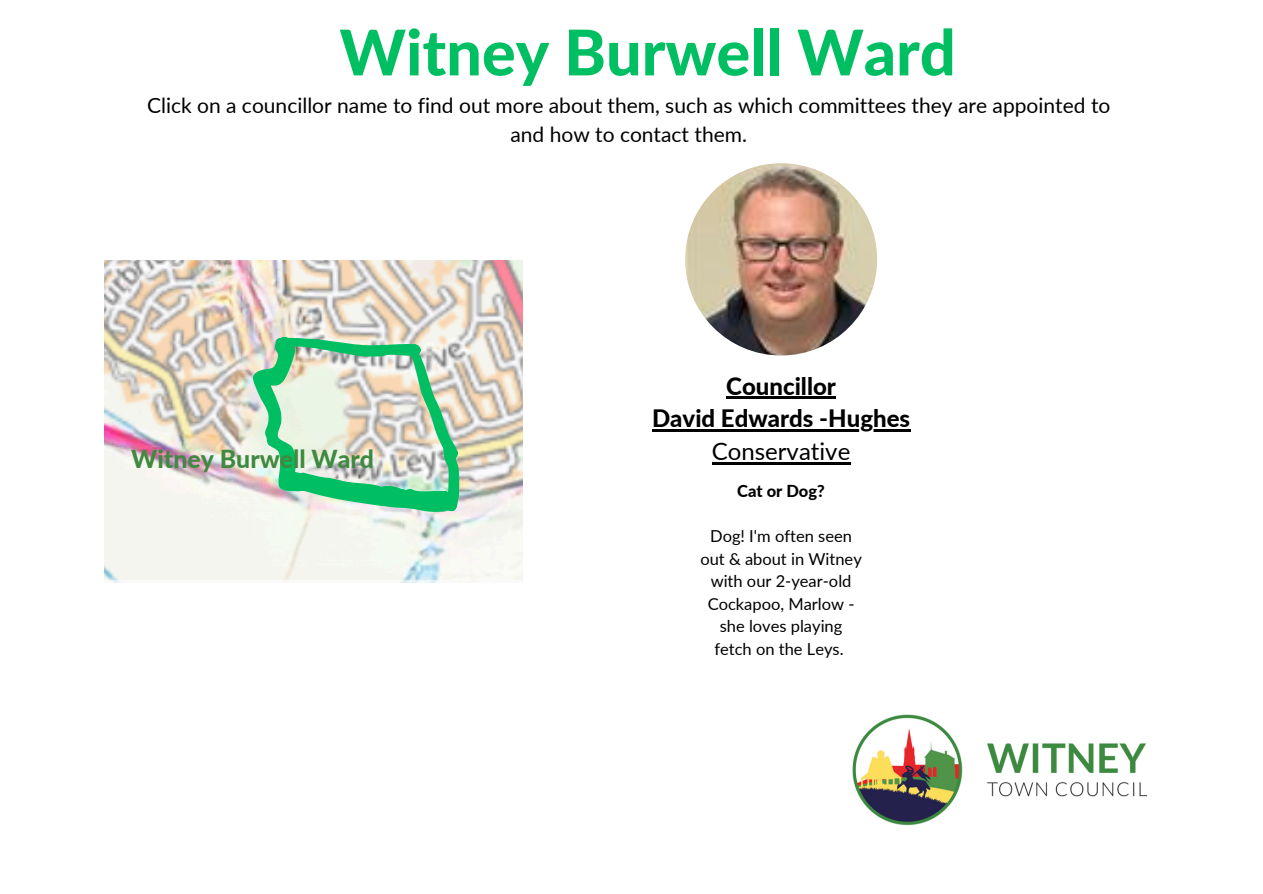
<style>
.page{position:relative;width:1263px;height:894px;background:#fff}
.page>*{position:absolute;margin:0;border:0;box-sizing:border-box;transform-origin:0 0}
.t1{font:800 63px "Lato";color:#00bf63}
.t2{font:800 24.75px "Lato";color:#408940}
.t3{font:800 24px "Lato";color:#000}
.t4{font:24px "Lato";color:#000}
.t5{font:21px/29.2px "Lato";color:#000;text-align:center}
.t6{font:16.5px/22.5px "Lato";color:#000;text-align:center}
.t7{font:800 16.5px "Lato";color:#000}
</style>
<div class="page">
<hr style="left:726px;top:396px;width:110px;height:3px;background:#000">
<hr style="left:652px;top:429px;width:258px;height:2px;background:#000">
<hr style="left:712px;top:462px;width:138px;height:2px;background:#000">
<img style="left:104px;top:260px;width:419px;height:322px">
<svg style="left:253px;top:337px;width:206px;height:175px;background:#aad6b8"></svg>
<img style="left:685px;top:163px;width:192px;height:192px;border-radius:50%">
<img style="left:852px;top:714px;width:296px;height:112px">
<h1 class="t1" style="left:339px;top:13px;width:618px">Witney Burwell Ward</h1>
<h3 class="t5" style="left:147px;top:90px;width:965px">Click on a councillor name to find out more about them, such as which committees they are appointed to and how to contact them.</h3>
<h4 class="t3" style="left:726px;top:371px;width:111px">Councillor</h4>
<p class="t3" style="left:652px;top:403px;width:260px">David Edwards -Hughes</p>
<p class="t2" style="left:131px;top:444px;width:244px">Witney Burwell Ward</p>
<p class="t4" style="left:712px;top:436px;width:140px">Conservative</p>
<h2 class="t7" style="left:737px;top:481px;width:89px">Cat or Dog?</h2>
<p class="t6" style="left:700px;top:524px;width:163px">Dog! I'm often seen out &amp; about in Witney with our 2-year-old<br>Cockapoo, Marlow - she loves playing fetch on the Leys.</p>
</div>
